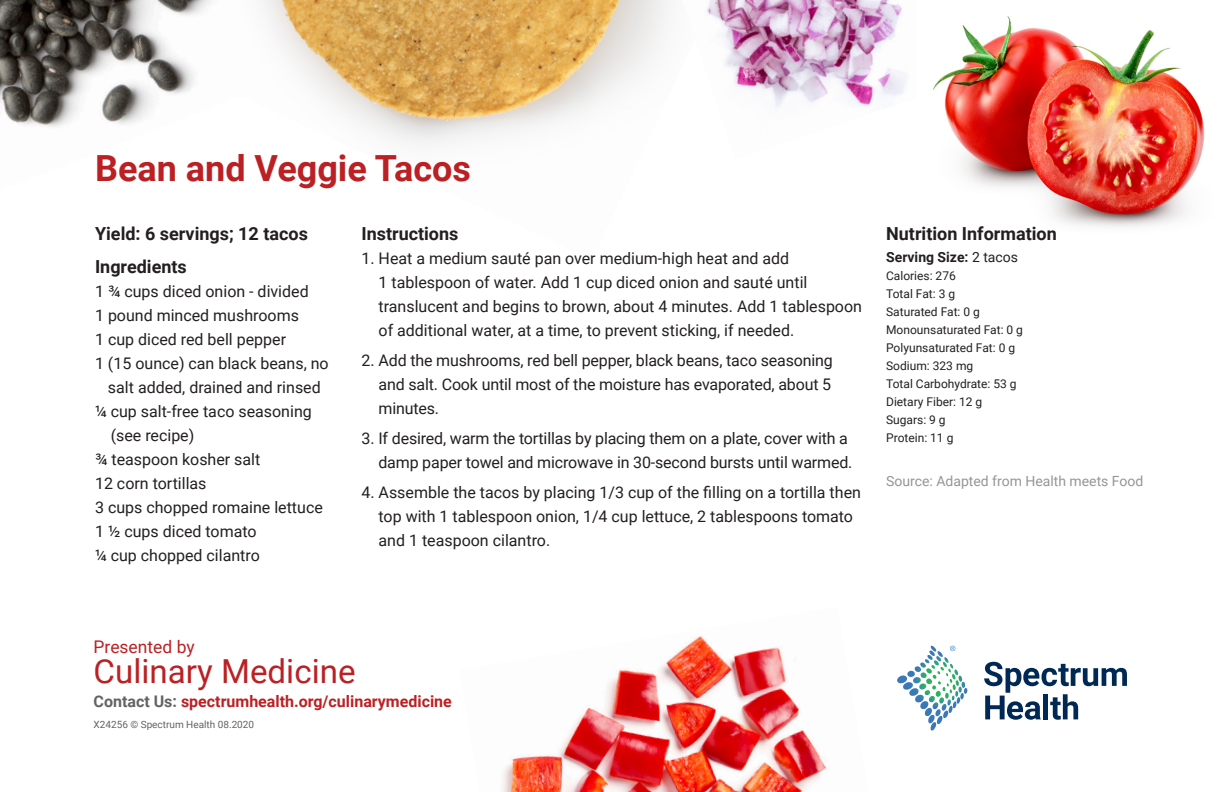
<style>
.page{position:relative;width:1224px;height:792px;background:#fff}
.page>*{position:absolute;margin:0;border:0;box-sizing:border-box;transform-origin:0 0}
.t1{font:700 36px "Roboto";color:#bb2124}
.t2{font:33.2px "Roboto";color:#bb2124}
.t3{font:700 18px "Roboto";color:#231f20}
.t4{font:17.4px "Roboto";color:#bb2124}
.t5{font:16px/24px "Roboto";color:#231f20}
.t6{font:700 16px "Roboto";color:#bb2124}
.t7{font:14px "Roboto";color:#939598}
.t8{font:700 14px "Roboto";color:#231f20}
.t9{font:12px "Roboto";color:#231f20}
.t10{font:10px "Roboto";color:#636366}
.s1{font-weight:400}
.s2{color:#636366}
</style>
<div class="page">
<img style="left:271px;top:0;width:399px;height:144px">
<img style="left:707px;top:0;width:199px;height:108px">
<img style="left:502px;top:636px;width:325px;height:156px">
<img style="left:0;top:0;width:271px;height:127px">
<img style="left:933px;top:16px;width:272px;height:211px">
<svg style="left:984px;top:662px;width:143px;height:58px"></svg>
<svg style="left:897px;top:646px;width:62px;height:34px"></svg>
<p class="t1" style="left:95px;top:143px;width:378px">Bean and Veggie Tacos</p>
<p class="t3" style="left:95px;top:221px;width:214px">Yield: 6 servings; 12 tacos</p>
<p class="t3" style="left:95px;top:254px;width:93px">Ingredients</p>
<p class="t5" style="left:95px;top:279px;width:215px">1 ¾ cups diced onion - divided</p>
<p class="t5" style="left:95px;top:303px;width:205px">1 pound minced mushrooms</p>
<p class="t5" style="left:95px;top:327px;width:193px">1 cup diced red bell pepper</p>
<p class="t5" style="left:95px;top:351px;width:235px;text-align:center">1 (15 ounce) can black beans, no salt added, drained and rinsed</p>
<p class="t5" style="left:111px;top:399px;width:203px;text-indent:-16px">¼ cup salt-free taco seasoning (see recipe)</p>
<p class="t5" style="left:95px;top:447px;width:167px">¾ teaspoon kosher salt</p>
<p class="t5" style="left:95px;top:471px;width:113px">12 corn tortillas</p>
<p class="t5" style="left:95px;top:495px;width:229px">3 cups chopped romaine lettuce</p>
<p class="t5" style="left:95px;top:519px;width:163px">1 ½ cups diced tomato</p>
<p class="t5" style="left:95px;top:543px;width:166px">¼ cup chopped cilantro</p>
<p class="t3" style="left:361px;top:221px;width:99px">Instructions</p>
<p class="t5" style="left:379px;top:245px;width:485px;text-indent:-17px">1. Heat a medium sauté pan over medium-high heat and add<br>1 tablespoon of water. Add 1 cup diced onion and sauté until translucent and begins to brown, about 4 minutes. Add 1 tablespoon of additional water, at a time, to prevent sticking, if needed.</p>
<p class="t5" style="left:379px;top:347px;width:456px;text-align:justify;text-indent:-17px">2. Add the mushrooms, red bell pepper, black beans, taco seasoning and salt. Cook until most of the moisture has evaporated, about 5 minutes.</p>
<p class="t5" style="left:361px;top:425px;width:493px;text-align:right">3. If desired, warm the tortillas by placing them on a plate, cover with a damp paper towel and microwave in 30-second bursts until warmed.</p>
<p class="t5" style="left:379px;top:479px;width:484px;text-indent:-17px">4. Assemble the tacos by placing 1/3 cup of the filling on a tortilla then top with 1 tablespoon onion, 1/4 cup lettuce, 2 tablespoons tomato and 1 teaspoon cilantro.</p>
<p class="t3" style="left:886px;top:221px;width:172px">Nutrition Information</p>
<p class="t8" style="left:886px;top:247px;width:133px">Serving Size: <span class="s1">2 tacos</span></p>
<p class="t9" style="left:886px;top:267px;width:71px">Calories: 276</p>
<p class="t9" style="left:886px;top:285px;width:70px">Total Fat: 3 g</p>
<p class="t9" style="left:886px;top:303px;width:95px">Saturated Fat: 0 g</p>
<p class="t9" style="left:886px;top:321px;width:138px">Monounsaturated Fat: 0 g</p>
<p class="t9" style="left:886px;top:339px;width:131px">Polyunsaturated Fat: 0 g</p>
<p class="t9" style="left:886px;top:357px;width:89px">Sodium: 323 mg</p>
<p class="t9" style="left:886px;top:375px;width:132px">Total Carbohydrate: 53 g</p>
<p class="t9" style="left:886px;top:393px;width:98px">Dietary Fiber: 12 g</p>
<p class="t9" style="left:886px;top:411px;width:61px">Sugars: 9 g</p>
<p class="t9" style="left:886px;top:429px;width:69px">Protein: 11 g</p>
<p class="t7" style="left:886px;top:471px;width:259px">Source: Adapted from Health meets Food</p>
<p class="t4" style="left:94px;top:634px;width:103px">Presented by</p>
<p class="t2" style="left:94px;top:648px;width:263px">Culinary Medicine</p>
<p class="t6" style="left:94px;top:690px;width:360px"><span class="s2">Contact Us:</span> spectrumhealth.org/culinarymedicine</p>
<p class="t10" style="left:94px;top:718px;width:162px">X24256 © Spectrum Health 08.2020</p>
</div>
